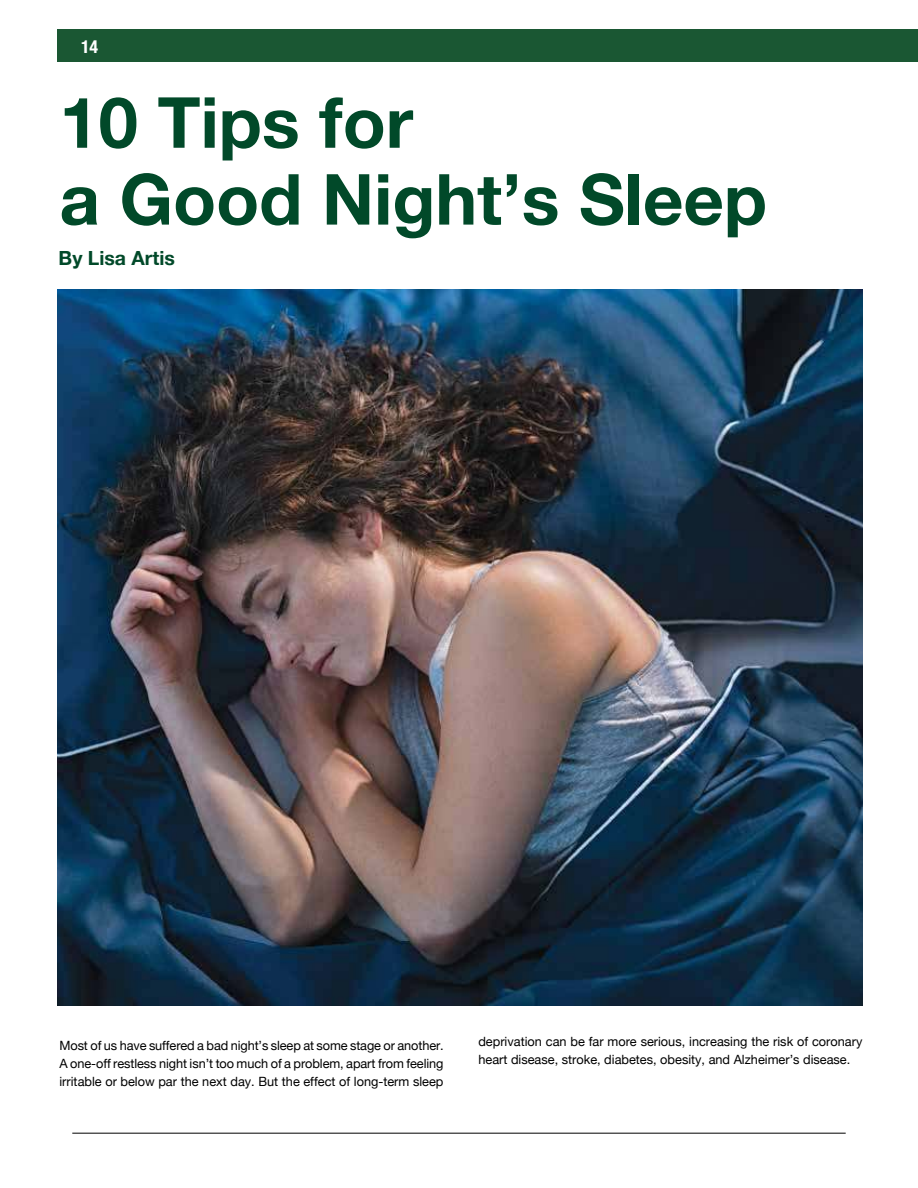
<style>
.page{position:relative;width:918px;height:1188px;background:#fff}
.page>*{position:absolute;margin:0;border:0;box-sizing:border-box;transform-origin:0 0}
.t1{font:700 70.5px/76.8px "Helvetica Neue";color:#014929}
.t2{font:700 19.5px "Helvetica Neue";color:#014929}
.t3{font:700 condensed 18px "Helvetica Neue";color:#fff}
.t4{font:12.75px/18px "Helvetica Neue";color:#000;text-align:justify}
</style>
<div class="page">
<div style="left:58px;top:29px;width:860px;height:33px;background:#1a5733"></div>
<hr style="left:72px;top:1133px;width:774px;height:1px;background:#000">
<img style="left:58px;top:290px;width:804px;height:716px">
<h3 class="t3" style="left:81px;top:40px;width:19px">14</h3>
<h1 class="t1" style="left:60px;top:90px;width:709px">10 Tips for<br>a Good Night’s Sleep</h1>
<h2 class="t2" style="left:59px;top:250px;width:118px">By Lisa Artis</h2>
<p class="t4" style="left:60px;top:1037px;width:386px">Most of us have suffered a bad night’s sleep at some stage or another.<br>A one-off restless night isn’t too much of a problem, apart from feeling irritable or below par the next day. But the effect of long-term sleep</p>
<p class="t4" style="left:478px;top:1034px;width:386px">deprivation can be far more serious, increasing the risk of coronary heart disease, stroke, diabetes, obesity, and Alzheimer’s disease.</p>
</div>
